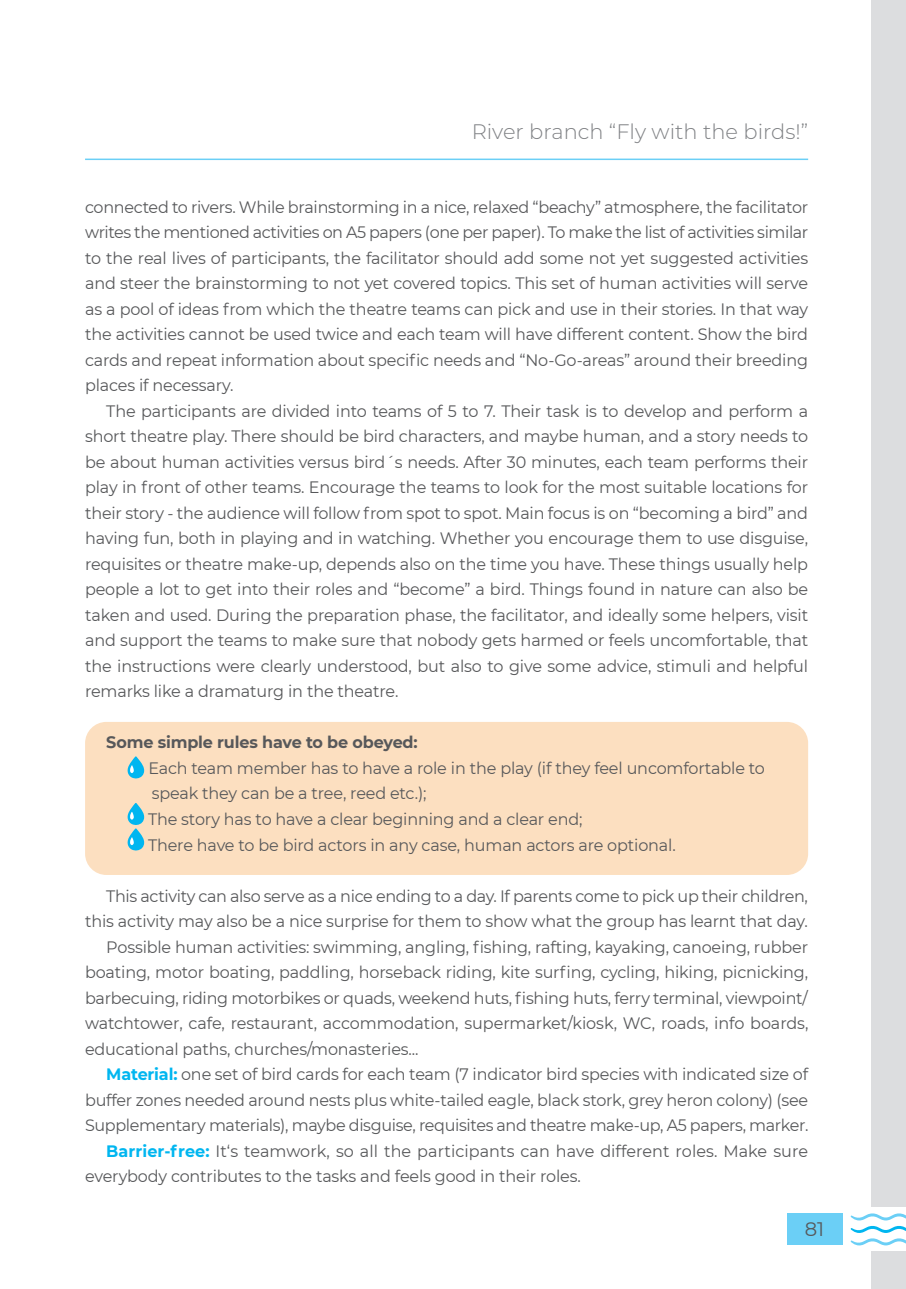
<style>
.page{position:relative;width:906px;height:1289px;background:#fff}
.page>*{position:absolute;margin:0;border:0;box-sizing:border-box;transform-origin:0 0}
.t1{font:300 21px "Montserrat";color:#808285}
.t2{font:19.5px "Montserrat";color:#57585a}
.t3{font:16.5px/25.5px "Montserrat";letter-spacing:-.01em;color:#57585a;text-align:justify}
.t4{font:700 16.5px "Montserrat";letter-spacing:-.01em;color:#57585a}
.s1{font-weight:700;color:#00b6f0}
</style>
<div class="page">
<div style="left:787px;top:1213px;width:55px;height:32px;background:#6bcff6"></div>
<svg style="left:850px;top:1213px;width:56px;height:32px"></svg>
<div style="left:872px;top:1251px;width:34px;height:37px;background:#dcdddf"></div>
<div style="left:872px;top:0;width:34px;height:1205px;background:#dcdddf"></div>
<hr style="left:85px;top:158px;width:723px;height:2px;background:#6bcff6">
<div style="left:85px;top:722px;width:723px;height:153px;background:#fcdfc0;border-radius:21px"></div>
<svg style="left:127px;top:756px;width:17px;height:22px"></svg>
<svg style="left:127px;top:803px;width:17px;height:47px"></svg>
<p class="t1" style="left:472px;top:118px;width:338px">River branch “Fly with the birds!”</p>
<p class="t3" style="left:85px;top:193px;width:725px">connected to rivers. While brainstorming in a nice, relaxed “beachy” atmosphere, the facilitator writes the mentioned activities on A5 papers (one per paper). To make the list of activities similar to the real lives of participants, the facilitator should add some not yet suggested activities and steer the brainstorming to not yet covered topics. This set of human activities will serve as a pool of ideas from which the theatre teams can pick and use in their stories. In that way the activities cannot be used twice and each team will have different content. Show the bird cards and repeat information about specific needs and “No-Go-areas” around their breeding places if necessary.</p>
<p class="t3" style="left:85px;top:397px;width:724px;text-indent:21px">The participants are divided into teams of 5 to 7. Their task is to develop and perform a short theatre play. There should be bird characters, and maybe human, and a story needs to be about human activities versus bird´s needs. After 30 minutes, each team performs their play in front of other teams. Encourage the teams to look for the most suitable locations for their story - the audience will follow from spot to spot. Main focus is on “becoming a bird” and having fun, both in playing and in watching. Whether you encourage them to use disguise, requisites or theatre make-up, depends also on the time you have. These things usually help people a lot to get into their roles and “become” a bird. Things found in nature can also be taken and used. During the preparation phase, the facilitator, and ideally some helpers, visit and support the teams to make sure that nobody gets harmed or feels uncomfortable, that the instructions were clearly understood, but also to give some advice, stimuli and helpful remarks like a dramaturg in the theatre.</p>
<p class="t4" style="left:106px;top:730px;width:313px">Some simple rules have to be obeyed:</p>
<p class="t3" style="left:148px;top:754px;width:618px;text-align:left">Each team member has to have a role in the play (if they feel uncomfortable to speak they can be a tree, reed etc.);<br>The story has to have a clear beginning and a clear end;<br>There have to be bird actors in any case, human actors are optional.</p>
<p class="t3" style="left:106px;top:882px;width:703px">This activity can also serve as a nice ending to a day. If parents come to pick up their children,</p>
<p class="t3" style="left:85px;top:907px;width:724px">this activity may also be a nice surprise for them to show what the group has learnt that day.</p>
<p class="t3" style="left:106px;top:933px;width:703px">Possible human activities: swimming, angling, fishing, rafting, kayaking, canoeing, rubber</p>
<p class="t3" style="left:85px;top:958px;width:724px">boating, motor boating, paddling, horseback riding, kite surfing, cycling, hiking, picnicking,</p>
<p class="t3" style="left:85px;top:984px;width:724px">barbecuing, riding motorbikes or quads, weekend huts, fishing huts, ferry terminal, viewpoint/</p>
<p class="t3" style="left:85px;top:1009px;width:725px">watchtower, cafe, restaurant, accommodation, supermarket/kiosk, WC, roads, info boards,</p>
<p class="t3" style="left:85px;top:1035px;width:335px">educational paths, churches/monasteries...</p>
<p class="t3" style="left:106px;top:1060px;width:703px"><span class="s1">Material:</span> one set of bird cards for each team (7 indicator bird species with indicated size of</p>
<p class="t3" style="left:85px;top:1086px;width:724px">buffer zones needed around nests plus white-tailed eagle, black stork, grey heron colony) (see</p>
<p class="t3" style="left:85px;top:1111px;width:725px">Supplementary materials), maybe disguise, requisites and theatre make-up, A5 papers, marker.</p>
<p class="t3" style="left:106px;top:1137px;width:703px"><span class="s1">Barrier-free:</span> It‘s teamwork, so all the participants can have different roles. Make sure</p>
<p class="t3" style="left:85px;top:1162px;width:497px">everybody contributes to the tasks and feels good in their roles.</p>
<p class="t2" style="left:805px;top:1215px;width:21px">81</p>
</div>
